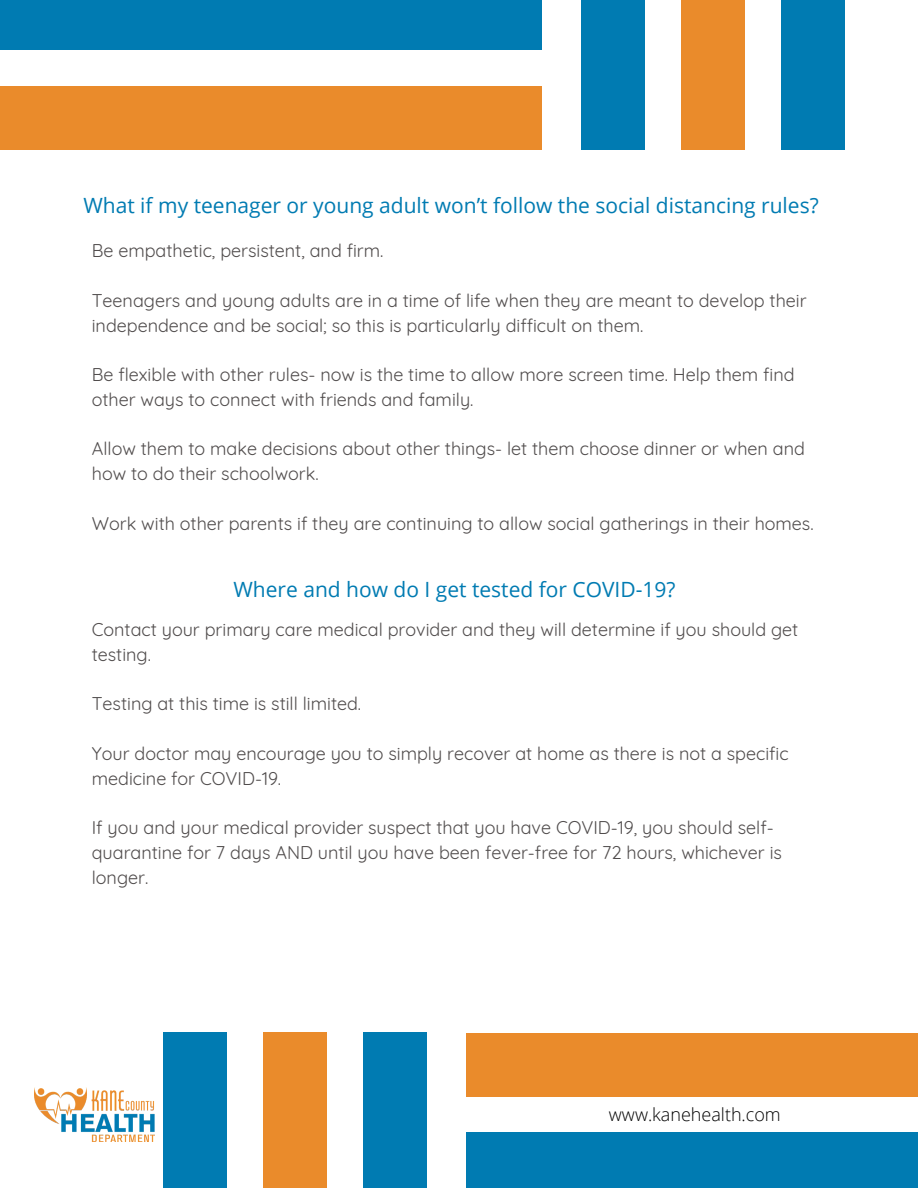
<style>
.page{position:relative;width:918px;height:1188px;background:#fff}
.page>*{position:absolute;margin:0;border:0;box-sizing:border-box;transform-origin:0 0}
.t1{font:21px "Open Sans";color:#007bb2}
.t2{font:18px/24.8px "Quicksand";color:#504c4c}
.t3{font:300 18px "Open Sans";color:#000}
</style>
<div class="page">
<div style="left:0;top:0;width:542px;height:50px;background:#007bb2"></div>
<div style="left:0;top:86px;width:542px;height:64px;background:#ea8b2b"></div>
<div style="left:781px;top:0;width:64px;height:150px;background:#007bb2"></div>
<div style="left:681px;top:0;width:64px;height:150px;background:#ea8b2b"></div>
<div style="left:581px;top:0;width:64px;height:150px;background:#007bb2"></div>
<div style="left:467px;top:1133px;width:451px;height:55px;background:#007bb2"></div>
<div style="left:467px;top:1033px;width:451px;height:63px;background:#ea8b2b"></div>
<div style="left:163px;top:1032px;width:64px;height:156px;background:#007bb2"></div>
<div style="left:263px;top:1032px;width:64px;height:156px;background:#ea8b2b"></div>
<div style="left:363px;top:1032px;width:64px;height:156px;background:#007bb2"></div>
<img style="left:34px;top:1088px;width:121px;height:54px">
<p class="t1" style="left:83px;top:190px;width:737px">What if my teenager or young adult won’t follow the social distancing rules?</p>
<p class="t2" style="left:92px;top:238px;width:293px">Be empathetic, persistent, and firm.</p>
<p class="t2" style="left:92px;top:288px;width:716px">Teenagers and young adults are in a time of life when they are meant to develop their independence and be social; so this is particularly difficult on them.</p>
<p class="t2" style="left:92px;top:362px;width:704px">Be flexible with other rules- now is the time to allow more screen time. Help them find other ways to connect with friends and family.</p>
<p class="t2" style="left:92px;top:436px;width:715px">Allow them to make decisions about other things- let them choose dinner or when and how to do their schoolwork.</p>
<p class="t2" style="left:92px;top:511px;width:723px">Work with other parents if they are continuing to allow social gatherings in their homes.</p>
<p class="t1" style="left:234px;top:575px;width:444px">Where and how do I get tested for COVID-19?</p>
<p class="t2" style="left:92px;top:617px;width:708px">Contact your primary care medical provider and they will determine if you should get testing.</p>
<p class="t2" style="left:92px;top:691px;width:271px">Testing at this time is still limited.</p>
<p class="t2" style="left:92px;top:741px;width:698px">Your doctor may encourage you to simply recover at home as there is not a specific medicine for COVID-19.</p>
<p class="t2" style="left:92px;top:815px;width:692px">If you and your medical provider suspect that you have COVID-19, you should self&shy;quarantine for 7 days AND until you have been fever-free for 72 hours, whichever is longer.</p>
<p class="t3" style="left:609px;top:1102px;width:173px">www.kanehealth.com</p>
</div>
